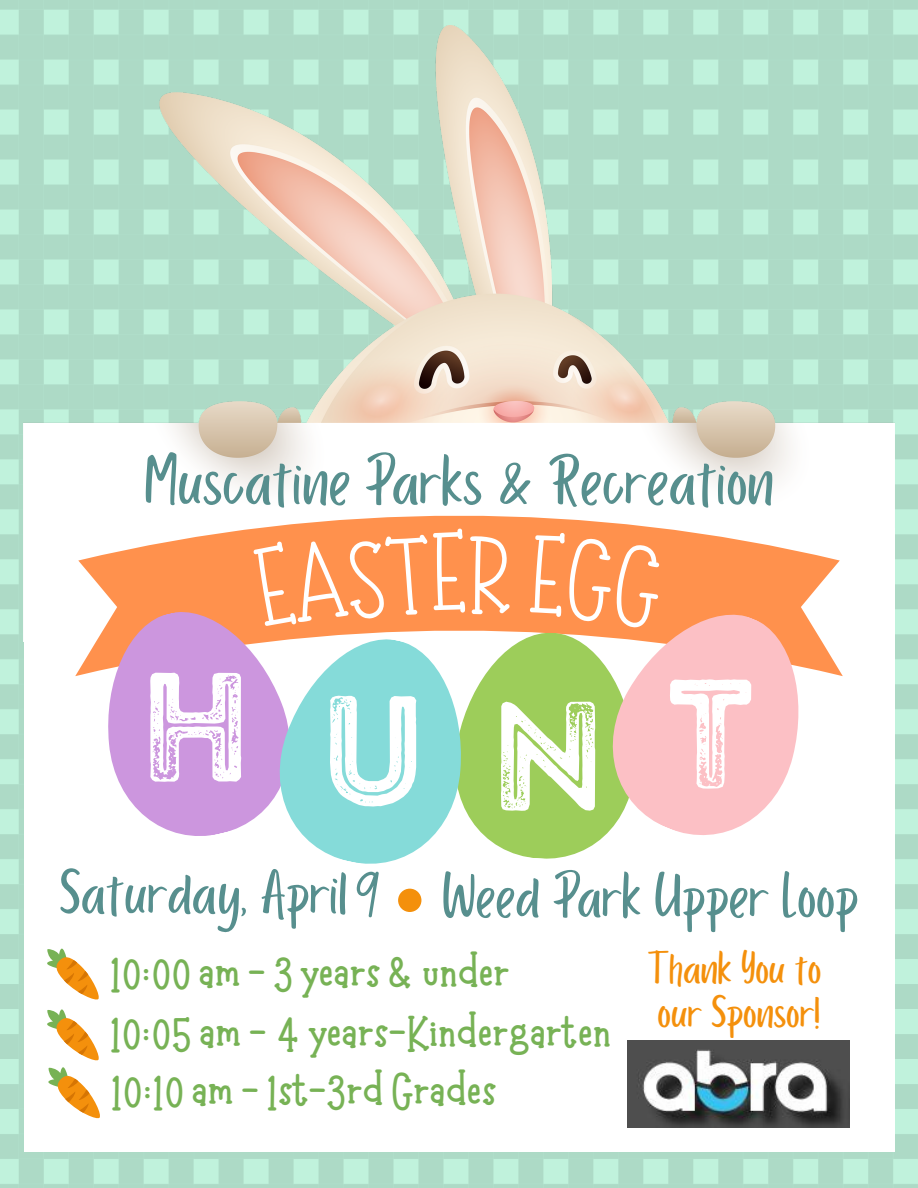
<style>
.page{position:relative;width:918px;height:1188px;background:#fff}
.page>*{position:absolute;margin:0;border:0;box-sizing:border-box;transform-origin:0 0}
.t1{font:155.25px "Intro Rust G Base 2 Line";color:#fff}
.t2{font:72.6px "Porcelain";color:#578f8e}
.t3{font:65.7px "Porcelain";color:#578f8e}
.t4{font:65.7px "Canva School Font";color:#578f8e}
.t5{font:700 47.1px "Moonlight";color:#77b255}
.t6{font:47.1px "Porcelain";color:#f4900c}
</style>
<div class="page">
<img style="left:0;top:0;width:918px;height:1188px">
<div style="left:24px;top:528px;width:871px;height:623px;background:#fff"></div>
<div style="left:398px;top:889px;width:23px;height:23px;background:#f4900c;border-radius:50%"></div>
<svg style="left:47px;top:948px;width:53px;height:171px"></svg>
<img style="left:24px;top:26px;width:871px;height:502px">
<svg style="left:75px;top:501px;width:768px;height:126px"></svg>
<svg style="left:493px;top:627px;width:85px;height:232px;background:#a3ce62"></svg>
<svg style="left:75px;top:591px;width:180px;height:245px;fill:#cc96de"></svg>
<svg style="left:255px;top:629px;width:238px;height:235px;fill:#85dbd9"></svg>
<svg style="left:578px;top:582px;width:265px;height:271px;fill:#fcc0c5"></svg>
<img style="left:628px;top:1041px;width:222px;height:86px">
<div style="left:252px;top:527px;width:259px;height:102px;background:#ff914d"></div>
<div style="left:529px;top:530px;width:137px;height:101px;background:#ff914d"></div>
<p class="t2" style="left:144px;top:443px;width:631px">Muscatine Parks &amp; Recreation</p>
<p class="t1" style="left:139px;top:634px;width:115px">H</p>
<p class="t1" style="left:320px;top:657px;width:109px">U</p>
<p class="t1" style="left:490px;top:663px;width:119px">N</p>
<p class="t1" style="left:667px;top:641px;width:88px">T</p>
<p class="t3" style="left:59px;top:858px;width:289px">Saturday, April</p>
<p class="t4" style="left:353px;top:867px;width:27px">9</p>
<p class="t3" style="left:442px;top:861px;width:418px">Weed Park Upper Loop</p>
<p class="t5" style="left:110px;top:947px;width:401px">10:00 am - 3 years &amp; under</p>
<p class="t5" style="left:110px;top:1007px;width:503px">10:05 am - 4 years-Kindergarten</p>
<p class="t5" style="left:111px;top:1065px;width:387px">10:10 am - 1st-3rd Grades</p>
<p class="t6" style="left:647px;top:943px;width:176px">Thank You to</p>
<p class="t6" style="left:658px;top:987px;width:164px">our Sponsor!</p>
</div>
